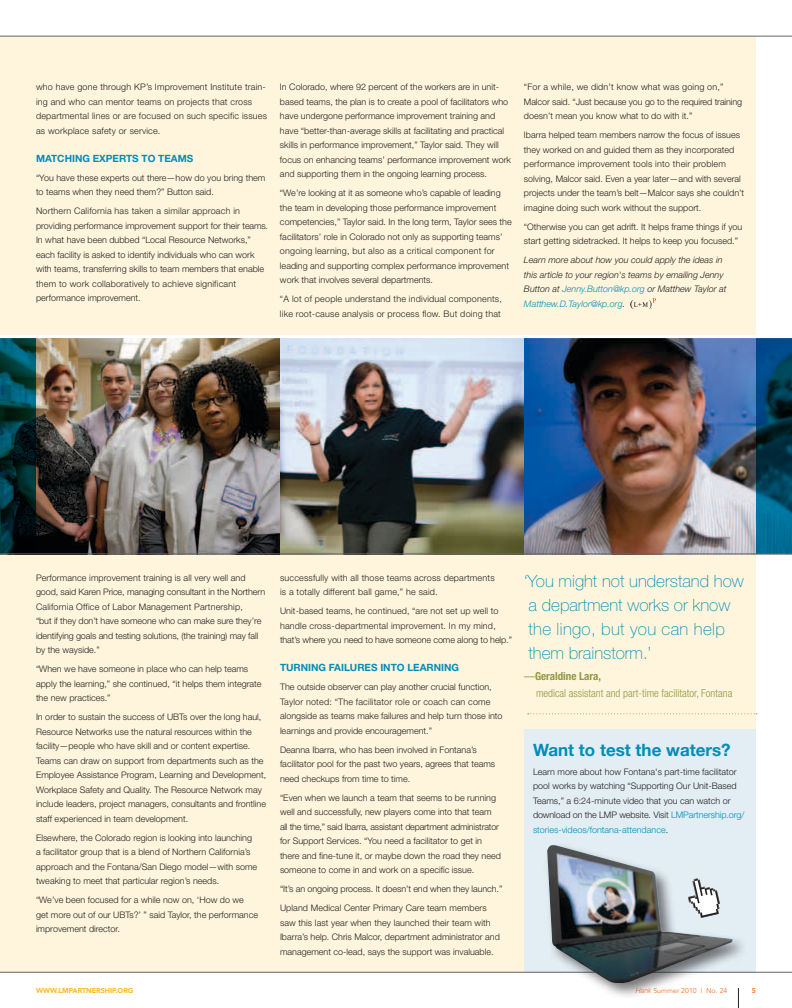
<style>
.page{position:relative;width:792px;height:1008px;background:#fff}
.page>*{position:absolute;margin:0;border:0;box-sizing:border-box;transform-origin:0 0}
.t1{font:100 17px/24px "Helvetica Neue LT Std";color:#008db9}
.t2{font:700 17px "Helvetica Neue LT Std";color:#008db9}
.t3{font:300 condensed 11px/17px "Helvetica Neue LT Std";color:#8f9946}
.t4{font:700 10px "Helvetica Neue LT Std";color:#008db9}
.t5{font:300 9px/14.5px "Helvetica Neue LT Std";color:#231f20}
.t6{font:300 9px/14.5px "Helvetica Neue LT Std";letter-spacing:.02em;color:#231f20}
.t7{font:italic 300 9px/14.5px "Helvetica Neue LT Std";color:#231f20}
.t8{font:900 7px "Avenir";color:#fdb924}
.t9{font:7px "Avenir";color:#f37421}
.t10{font:800 7px "Avenir";color:#f37421}
.s1{color:#008db9}
.s2{font-weight:400}
.s3{font-weight:700}
.s4{font-family:"Helvetica Neue LT Std";font-weight:300;font-style:italic}
</style>
<div class="page">
<div style="left:0;top:554px;width:756px;height:418px;background:#fff5dc"></div>
<div style="left:0;top:36px;width:756px;height:303px;background:#fff5dc"></div>
<hr style="left:0;top:36px;width:792px;height:1px;background:#636466">
<img style="left:36px;top:338px;width:720px;height:216px">
<svg style="left:0;top:338px;width:36px;height:216px;background:#003137"></svg>
<svg style="left:630px;top:298px;width:26px;height:11px"></svg>
<svg style="left:528px;top:713px;width:229px;height:1px"></svg>
<svg style="left:756px;top:338px;width:36px;height:216px;background:#004667"></svg>
<hr style="left:0;top:554px;width:792px;height:1px;background:#636466">
<div style="left:524px;top:729px;width:232px;height:243px;background:#e2edf4"></div>
<hr style="left:0;top:972px;width:792px;height:1px;background:#636466">
<div style="left:543px;top:841px;width:204px;height:158px;background:#231f20;opacity:.6"></div>
<img style="left:547px;top:845px;width:186px;height:138px">
<svg style="left:688px;top:878px;width:32px;height:40px"></svg>
<hr style="left:0;top:335px;width:792px;height:3px;background:#fff">
<p class="t6" style="left:36px;top:80px;width:233px">who have gone through KP’s Improvement Institute train&shy;ing and who can mentor teams on projects that cross departmental lines or are focused on such specific issues as workplace safety or service.</p>
<p class="t4" style="left:36px;top:152px;width:159px">MATCHING EXPERTS TO TEAMS</p>
<p class="t5" style="left:36px;top:170px;width:231px">“You have these experts out there—how do you bring them to teams when they need them?” Button said.</p>
<p class="t5" style="left:36px;top:204px;width:233px">Northern California has taken a similar approach in providing performance improvement support for their teams.<br>In what have been dubbed “Local Resource Networks,” each facility is asked to identify individuals who can work with teams, transferring skills to team members that enable them to work collaboratively to achieve significant performance improvement.</p>
<p class="t5" style="left:280px;top:80px;width:233px">In Colorado, where 92 percent of the workers are in unit&shy;based teams, the plan is to create a pool of facilitators who have undergone performance improvement training and have “better-than-average skills at facilitating and practical skills in performance improvement,” Taylor said. They will focus on enhancing teams’ performance improvement work and supporting them in the ongoing learning process.</p>
<p class="t5" style="left:280px;top:186px;width:233px">“We’re looking at it as someone who’s capable of leading the team in developing those performance improvement competencies,” Taylor said. In the long term, Taylor sees the facilitators’ role in Colorado not only as supporting teams’ ongoing learning, but also as a critical component for leading and supporting complex performance improvement work that involves several departments.</p>
<p class="t6" style="left:280px;top:292px;width:223px">“A lot of people understand the individual components, like root-cause analysis or process flow. But doing that</p>
<p class="t5" style="left:524px;top:80px;width:220px">“For a while, we didn’t know what was going on,”<br>Malcor said. “Just because you go to the required training doesn’t mean you know what to do with it.”</p>
<p class="t5" style="left:524px;top:128px;width:222px">Ibarra helped team members narrow the focus of issues they worked on and guided them as they incorporated performance improvement tools into their problem solving, Malcor said. Even a year later—and with several projects under the team’s belt—Malcor says she couldn’t imagine doing such work without the support.</p>
<p class="t5" style="left:524px;top:219px;width:220px">“Otherwise you can get adrift. It helps frame things if you start getting sidetracked. It helps to keep you focused.”</p>
<p class="t7" style="left:524px;top:253px;width:204px">Learn more about how you could apply the ideas in this article to your region's teams by emailing Jenny Button at <span class="s1">Jenny.Button@kp.org</span> or Matthew Taylor at <span class="s1">Matthew.D.Taylor@kp.org</span>.</p>
<p class="t5" style="left:36px;top:570px;width:231px">Performance improvement training is all very well and good, said Karen Price, managing consultant in the Northern California Office of Labor Management Partnership,<br>“but if they don’t have someone who can make sure they’re identifying goals and testing solutions, (the training) may fall by the wayside.”</p>
<p class="t5" style="left:36px;top:662px;width:227px">“When we have someone in place who can help teams apply the learning,” she continued, “it helps them integrate the new practices.”</p>
<p class="t5" style="left:36px;top:710px;width:232px">In order to sustain the success of UBTs over the long haul, Resource Networks use the natural resources within the facility—people who have skill and or content expertise.<br>Teams can draw on support from departments such as the Employee Assistance Program, Learning and Development, Workplace Safety and Quality. The Resource Network may include leaders, project managers, consultants and frontline staff experienced in team development.</p>
<p class="t5" style="left:36px;top:830px;width:223px">Elsewhere, the Colorado region is looking into launching a facilitator group that is a blend of Northern California’s approach and the Fontana/San Diego model—with some tweaking to meet that particular region’s needs.</p>
<p class="t5" style="left:36px;top:893px;width:224px">“We’ve been focused for a while now on, ‘How do we get more out of our UBTs?’ ” said Taylor, the performance improvement director.</p>
<p class="t6" style="left:280px;top:570px;width:216px">successfully with all those teams across departments is a totally different ball game,” he said.</p>
<p class="t5" style="left:280px;top:604px;width:234px">Unit-based teams, he continued, “are not set up well to handle cross-departmental improvement. In my mind, that’s where you need to have someone come along to help.”</p>
<p class="t4" style="left:280px;top:662px;width:181px">TURNING FAILURES INTO LEARNING</p>
<p class="t5" style="left:280px;top:680px;width:224px">The outside observer can play another crucial function, Taylor noted: “The facilitator role or coach can come alongside as teams make failures and help turn those into learnings and provide encouragement.”</p>
<p class="t5" style="left:280px;top:742px;width:217px">Deanna Ibarra, who has been involved in Fontana’s facilitator pool for the past two years, agrees that teams need checkups from time to time.</p>
<p class="t5" style="left:280px;top:790px;width:222px">“Even when we launch a team that seems to be running well and successfully, new players come into that team all the time,” said Ibarra, assistant department administrator for Support Services. “You need a facilitator to get in there and fine-tune it, or maybe down the road they need someone to come in and work on a specific issue.</p>
<p class="t5" style="left:280px;top:879px;width:224px;line-height:19px">“It’s an ongoing process. It doesn’t end when they launch.”<br>Upland Medical Center Primary Care team members</p>
<p class="t5" style="left:280px;top:915px;width:221px">saw this last year when they launched their team with<br>Ibarra’s help. Chris Malcor, department administrator and management co-lead, says the support was invaluable.</p>
<h1 class="t1" style="left:524px;top:569px;width:221px">‘You might not understand how a department works or know the lingo, but you can help them brainstorm.’</h1>
<p class="t3" style="left:536px;top:668px;width:198px;text-indent:-12px"><span class="s2">—</span><span class="s3">Geraldine Lara,<br></span>medical assistant and part-time facilitator, Fontana</p>
<h1 class="t2" style="left:533px;top:739px;width:199px">Want to test the waters?</h1>
<p class="t5" style="left:533px;top:764px;width:213px">Learn more about how Fontana's part-time facilitator pool works by watching “Supporting Our Unit-Based Teams,” a 6:24-minute video that you can watch or download on the LMP website. Visit <span class="s1">LMPartnership.org/ stories-videos/fontana-attendance</span>.</p>
<p class="t8" style="left:36px;top:987px;width:99px">WWW.LMPARTNERSHIP.ORG</p>
<p class="t9" style="left:636px;top:987px;width:93px"><span class="s4">Hank</span> Summer 2010 | No. 24</p>
<p class="t10" style="left:752px;top:987px;width:6px">5</p>
</div>
